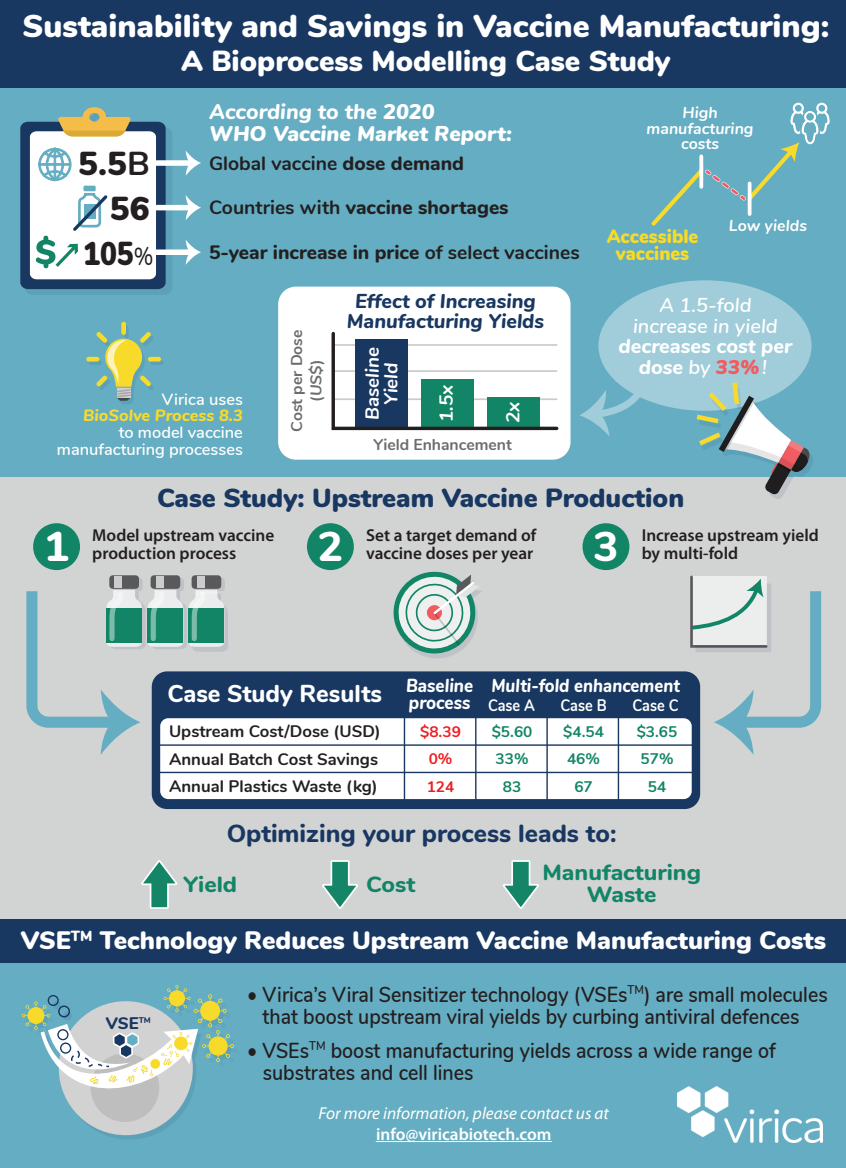
<style>
.page{position:relative;width:846px;height:1168px;background:#fff}
.page>*{position:absolute;margin:0;border:0;box-sizing:border-box;transform-origin:0 0}
.t1{font:800 41.8px "Nunito";color:#fff}
.t2{font:900 33.2px/44.8px "Nunito";color:#231f20;text-align:right}
.t3{font:900 31.8px "Nunito";color:#fff}
.t4{font:900 29px "Nunito";color:#fff}
.t5{font:900 26.2px "Nunito";color:#183761}
.t6{font:900 25.2px "Nunito";color:#fff}
.t7{font:800 24.8px "Nunito";color:#183761}
.t8{font:800 24.4px "Nunito";color:#fff}
.t9{font:800 22px/22px "Nunito";color:#128566;text-align:center;scale:1.05 1}
.t10{font:600 21.6px/22px "Nunito";color:#231f20;text-align:center;scale:.9 1}
.t11{font:italic 900 21.4px/22px "Nunito";color:#fff}
.t12{font:italic 800 20px/19.4px "Nunito";color:#183761;text-align:center}
.t13{font:italic 800 20px/20.6px "Nunito";color:#fff;text-align:center}
.t14{font:italic 600 20px/20.6px "Nunito";color:#fff;text-align:center}
.t15{font:800 19.4px "Nunito";color:#231f20}
.t16{font:700 19.4px "Nunito";color:#231f20}
.t17{font:900 19.4px/16.6px "Nunito";color:#f8db2a;text-align:center;scale:.95 1}
.t18{font:italic 800 18.8px "Nunito";color:#fff;scale:.89 1}
.t19{font:italic 700 18.8px/18.6px "Nunito";color:#fff;text-align:center}
.t20{font:italic 800 18.8px "Nunito";color:#fff;scale:.91 1}
.t21{font:600 17.2px/18px "Myriad Pro";color:#231f20}
.t22{font:italic 17.2px "Myriad Pro";color:#fff}
.t23{font:600 17.2px "Myriad Pro";color:#fff}
.t24{font:700 16.8px "Nunito";color:#231f20}
.t25{font:700 16.8px "Nunito";color:#fff;scale:.87 1}
.t26{font:800 16.8px "Nunito";letter-spacing:-.01em;color:#183761}
.t27{font:600 16.4px/16.6px "Nunito";color:#fff;text-align:right}
.t28{font:italic 800 16.4px "Nunito";color:#f8db2a}
.t29{font:700 15.8px/19.4px "Nunito";color:#6c6d70;text-align:center}
.t30{font:italic 700 15.8px/15.2px "Nunito";color:#fff;text-align:center}
.t31{font:700 15.4px/27px "Nunito";color:#128566}
.t32{font:700 15.4px/27px "Nunito";color:#ee1d23;text-align:center}
.s1{font-weight:800}
.s2{font-weight:700}
.s3{font-weight:400;font-size:24.8px}
.s4{font-weight:600}
.s5{font-weight:900;color:#f05c5f}
.s6{font-style:italic}
</style>
<div class="page">
<div style="left:0;top:476px;width:846px;height:448px;background:#d2d3d3"></div>
<div style="left:152px;top:671px;width:548px;height:138px;background:#183761;border-radius:15px"></div>
<div style="left:0;top:83px;width:846px;height:394px;background:#65adc2"></div>
<div style="left:0;top:930px;width:846px;height:238px;background:#65adc2"></div>
<div style="left:0;top:0;width:846px;height:87px;background:#183761"></div>
<div style="left:113px;top:578px;width:30px;height:13px;background:#bfc3c7;border-radius:3px"></div>
<div style="left:0;top:919px;width:846px;height:44px;background:#183761"></div>
<svg style="left:393px;top:571px;width:89px;height:87px"></svg>
<div style="left:33px;top:523px;width:47px;height:47px;background:#128566;border-radius:50%"></div>
<div style="left:307px;top:523px;width:47px;height:47px;background:#128566;border-radius:50%"></div>
<div style="left:582px;top:523px;width:47px;height:47px;background:#128566;border-radius:50%"></div>
<hr style="left:376px;top:1141px;width:175px;height:1px;background:#fff">
<div style="left:278px;top:287px;width:292px;height:172px;background:#fff;border-radius:18px"></div>
<svg style="left:331px;top:331px;width:228px;height:100px"></svg>
<svg style="left:579px;top:280px;width:234px;height:219px"></svg>
<div style="left:124px;top:325px;width:5px;height:13px;background:#5ea1b6;border-radius:2px"></div>
<svg style="left:89px;top:360px;width:13px;height:5px"></svg>
<svg style="left:151px;top:360px;width:13px;height:5px"></svg>
<div style="left:121px;top:322px;width:5px;height:13px;background:#f8db2a;border-radius:2px"></div>
<hr style="left:86px;top:357px;width:13px;height:4px;background:#f8db2a;border-radius:2px">
<hr style="left:148px;top:357px;width:13px;height:4px;background:#f8db2a;border-radius:2px">
<svg style="left:96px;top:332px;width:57px;height:72px"></svg>
<div style="left:109px;top:575px;width:30px;height:14px;background:#59585b;border-radius:3px"></div>
<div style="left:115px;top:576px;width:7px;height:12px;background:#cccccd"></div>
<div style="left:151px;top:575px;width:29px;height:14px;background:#59585b;border-radius:3px"></div>
<div style="left:156px;top:576px;width:7px;height:12px;background:#cccccd"></div>
<div style="left:192px;top:575px;width:29px;height:14px;background:#59585b;border-radius:3px"></div>
<div style="left:197px;top:576px;width:7px;height:12px;background:#cccccd"></div>
<svg style="left:26px;top:580px;width:202px;height:175px"></svg>
<img style="left:677px;top:1086px;width:145px;height:56px">
<svg style="left:20px;top:107px;width:152px;height:187px;background:#b7c7cc"></svg>
<div style="left:156px;top:160px;width:35px;height:6px;background:#fff"></div>
<svg style="left:186px;top:151px;width:15px;height:24px"></svg>
<div style="left:156px;top:205px;width:35px;height:5px;background:#fff"></div>
<svg style="left:186px;top:195px;width:15px;height:25px"></svg>
<div style="left:156px;top:249px;width:35px;height:6px;background:#fff"></div>
<svg style="left:186px;top:240px;width:15px;height:25px"></svg>
<div style="left:160px;top:718px;width:531px;height:81px;background:#fff;border-radius:8px"></div>
<hr style="left:156px;top:744px;width:541px;height:2px;background:#183761">
<hr style="left:156px;top:771px;width:541px;height:2px;background:#183761">
<hr style="left:404px;top:712px;width:1px;height:91px;background:#183761">
<hr style="left:546px;top:712px;width:2px;height:91px;background:#183761">
<hr style="left:475px;top:712px;width:1px;height:91px;background:#183761">
<hr style="left:617px;top:712px;width:2px;height:91px;background:#183761">
<svg style="left:22px;top:985px;width:212px;height:154px"></svg>
<svg style="left:689px;top:575px;width:133px;height:180px"></svg>
<svg style="left:322px;top:860px;width:36px;height:49px"></svg>
<svg style="left:503px;top:860px;width:36px;height:49px"></svg>
<svg style="left:141px;top:860px;width:36px;height:49px"></svg>
<svg style="left:651px;top:103px;width:178px;height:123px"></svg>
<h3 class="t3" style="left:22px;top:2px;width:808px">Sustainability and Savings in Vaccine Manufacturing:</h3>
<h3 class="t4" style="left:181px;top:40px;width:491px">A Bioprocess Modelling Case Study</h3>
<p class="t11" style="left:209px;top:99px;width:304px"><span class="s1">According to the</span> 2020<br>WHO Vaccine Market Report:</p>
<p class="t16" style="left:209px;top:148px;width:256px">Global vaccine <span class="s1">dose demand</span></p>
<p class="t15" style="left:209px;top:193px;width:301px"><span class="s2">Countries with</span> vaccine shortages</p>
<p class="t15" style="left:209px;top:238px;width:372px">5-year increase in price <span class="s2">of select vaccines</span></p>
<p class="t30" style="left:646px;top:104px;width:108px">High manufacturing costs</p>
<h2 class="t2" style="left:78px;top:139px;width:77px">5.5<span class="s2">B<br></span>56<br>105<span class="s3">%</span></h2>
<p class="t30" style="left:729px;top:216px;width:80px">Low yields</p>
<p class="t17" style="left:606px;top:227px;width:98px">Accessible vaccines</p>
<p class="t12" style="left:347px;top:290px;width:199px">Effect of Increasing<br>Manufacturing Yields</p>
<p class="t14" style="left:633px;top:293px;width:146px">A 1.5-fold increase in yield</p>
<p class="t13" style="left:618px;top:335px;width:175px">decreases cost per dose <span class="s4">by</span> <span class="s5">33%</span><span class="s4">!</span></p>
<p class="t29" style="left:286px;top:432px;width:104px;rotate:-90deg">Cost per Dose (<span class="s6">US$</span>)</p>
<p class="t19" style="left:362px;top:420px;width:75px;rotate:-90deg">Baseline<br>Yield</p>
<p class="t19" style="left:436px;top:422px;width:39px;rotate:-90deg">1.5x</p>
<p class="t27" style="left:162px;top:390px;width:82px">Virica uses</p>
<p class="t28" style="left:83px;top:403px;width:161px">BioSolve Process 8.3</p>
<p class="t27" style="left:57px;top:423px;width:187px">to model vaccine manufacturing processes</p>
<p class="t5" style="left:157px;top:479px;width:528px">Case Study: Upstream Vaccine Production</p>
<p class="t19" style="left:502px;top:423px;width:23px;rotate:-90deg">2x</p>
<p class="t29" style="left:373px;top:434px;width:140px">Yield Enhancement</p>
<h1 class="t1" style="left:44px;top:516px;width:27px">1</h1>
<p class="t21" style="left:92px;top:526px;width:184px">Model upstream vaccine production process</p>
<h1 class="t1" style="left:318px;top:516px;width:27px">2</h1>
<p class="t21" style="left:366px;top:526px;width:172px">Set a target demand of vaccine doses per year</p>
<h1 class="t1" style="left:593px;top:516px;width:27px">3</h1>
<p class="t21" style="left:641px;top:526px;width:179px">Increase upstream yield by multi-fold</p>
<p class="t8" style="left:167px;top:675px;width:307px">Case Study Results <sup>Baseline</sup></p>
<p class="t20" style="left:409px;top:688px;width:69px">process</p>
<p class="t18" style="left:491px;top:672px;width:213px">Multi-fold enhancement</p>
<p class="t25" style="left:488px;top:693px;width:56px">Case A</p>
<p class="t25" style="left:560px;top:693px;width:55px">Case B</p>
<p class="t25" style="left:632px;top:693px;width:55px">Case C</p>
<p class="t24" style="left:169px;top:719px;width:213px">Upstream Cost/Dose (USD)</p>
<p class="t32" style="left:420px;top:717px;width:42px">$8.39<br>0%</p>
<p class="t31" style="left:491px;top:717px;width:42px">$5.60<br>33%</p>
<p class="t31" style="left:563px;top:717px;width:42px">$4.54<br>46%</p>
<p class="t31" style="left:636px;top:717px;width:42px">$3.65</p>
<p class="t24" style="left:169px;top:746px;width:210px">Annual Batch Cost Savings</p>
<p class="t31" style="left:640px;top:744px;width:34px">57%</p>
<p class="t24" style="left:169px;top:773px;width:210px">Annual Plastics Waste (kg)</p>
<p class="t32" style="left:426px;top:772px;width:29px">124</p>
<p class="t31" style="left:503px;top:772px;width:20px">83</p>
<p class="t31" style="left:574px;top:772px;width:20px">67</p>
<p class="t31" style="left:647px;top:772px;width:20px">54</p>
<p class="t7" style="left:227px;top:815px;width:391px">Optimizing your process leads to:</p>
<p class="t9" style="left:183px;top:871px;width:53px">Yield</p>
<p class="t9" style="left:542px;top:860px;width:152px">Manufacturing<br>Waste</p>
<p class="t9" style="left:366px;top:871px;width:48px">Cost</p>
<p class="t6" style="left:21px;top:922px;width:806px">VSE<sup>TM</sup> Technology Reduces Upstream Vaccine Manufacturing Costs</p>
<p class="t10" style="left:247px;top:982px;width:646px">• Virica’s Viral Sensitizer technology (VSEs<sup>TM</sup>) are small molecules that boost upstream viral yields by curbing antiviral defences</p>
<p class="t10" style="left:263px;top:1037px;width:571px;text-align:left;text-indent:-15px">• VSEs<sup>TM</sup> boost manufacturing yields across a wide range of substrates and cell lines</p>
<p class="t22" style="left:318px;top:1102px;width:292px">For more information, please contact us at</p>
<p class="t23" style="left:376px;top:1123px;width:177px">info@viricabiotech.com</p>
<p class="t26" style="left:106px;top:1010px;width:46px">VSE<sup>TM</sup></p>
<p class="t26" style="left:109px;top:1012px;width:46px">VSE<sup>TM</sup></p>
</div>
